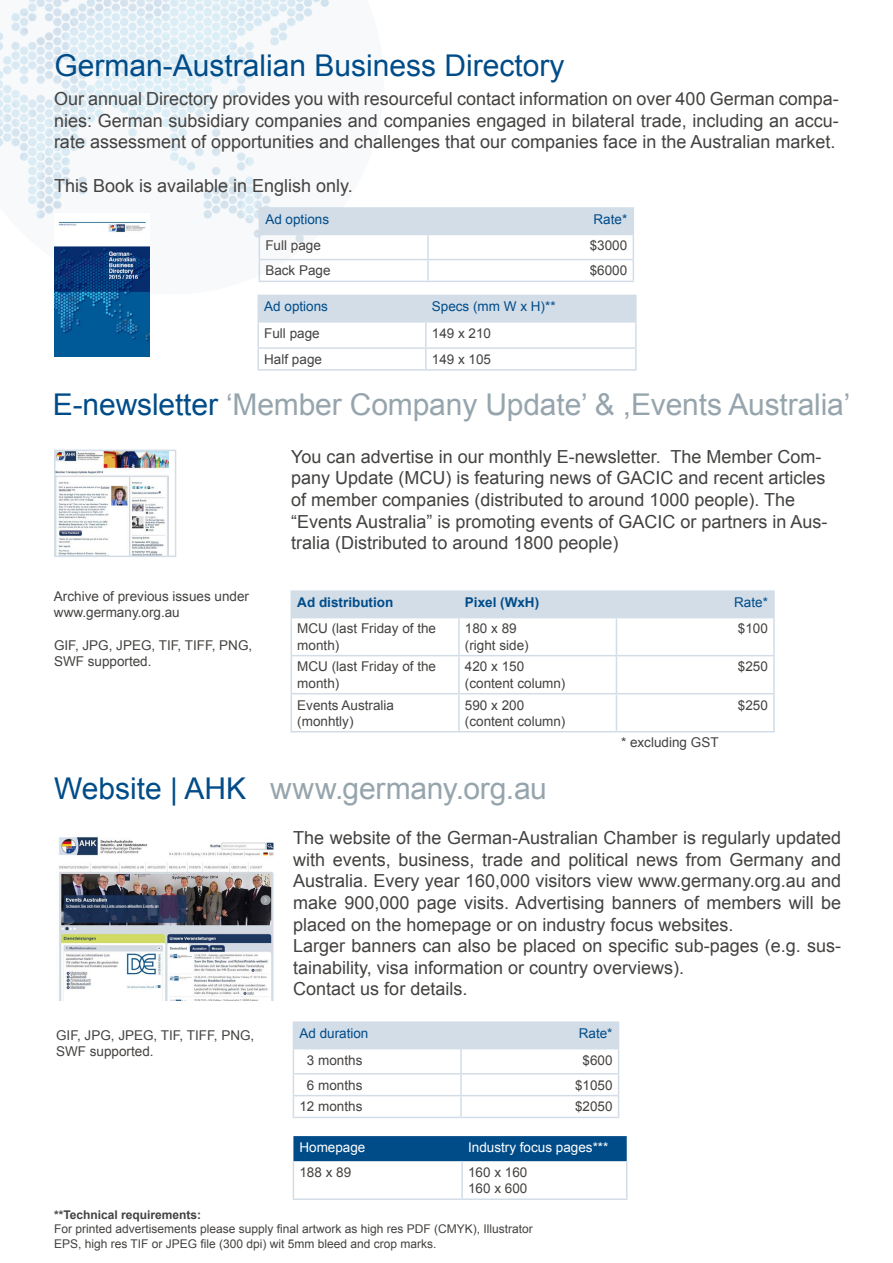
<style>
.page{position:relative;width:893px;height:1263px;background:#fff}
.page>*{position:absolute;margin:0;border:0;box-sizing:border-box;transform-origin:0 0}
.t1{font:30px "Arial";letter-spacing:-.005em;color:#96a5ad}
.t2{font:30px "Arial";color:#004c89}
.t3{font:18px/21.6px "Arial";color:#444240}
.t4{font:13.5px/16.2px "Arial";color:#444240}
.t5{font:13.5px "Arial";color:#004c89}
.t6{font:13.5px "Arial";color:#fff}
.t7{font:700 13.5px "Arial";color:#004c89}
.t8{font:12px/14.4px "Arial";color:#444240}
.t9{font:700 12px "Arial";color:#444240}
.s1{color:#004c89}
</style>
<div class="page">
<svg style="left:0;top:0;width:384px;height:295px"></svg>
<img style="left:57px;top:453px;width:112px;height:101px">
<div style="left:54px;top:450px;width:122px;height:107px;border:2px solid #d2dde8"></div>
<div style="left:259px;top:296px;width:376px;height:25px;background:#d2dde8"></div>
<hr style="left:426px;top:295px;width:211px;height:1px;background:#d2dde8">
<hr style="left:635px;top:296px;width:2px;height:25px;background:#d2dde8">
<hr style="left:425px;top:296px;width:2px;height:25px;background:#d2dde8">
<hr style="left:257px;top:295px;width:169px;height:1px;background:#d2dde8">
<hr style="left:257px;top:296px;width:2px;height:25px;background:#d2dde8">
<hr style="left:257px;top:321px;width:169px;height:2px;background:#d2dde8">
<hr style="left:257px;top:323px;width:2px;height:24px;background:#d2dde8">
<hr style="left:257px;top:347px;width:169px;height:2px;background:#d2dde8">
<hr style="left:257px;top:349px;width:2px;height:20px;background:#d2dde8">
<hr style="left:426px;top:347px;width:211px;height:2px;background:#d2dde8">
<hr style="left:257px;top:369px;width:169px;height:2px;background:#d2dde8">
<hr style="left:426px;top:369px;width:211px;height:2px;background:#d2dde8">
<hr style="left:426px;top:321px;width:211px;height:2px;background:#d2dde8">
<hr style="left:425px;top:323px;width:2px;height:24px;background:#d2dde8">
<hr style="left:635px;top:323px;width:2px;height:24px;background:#d2dde8">
<hr style="left:425px;top:349px;width:2px;height:20px;background:#d2dde8">
<hr style="left:635px;top:349px;width:2px;height:20px;background:#d2dde8">
<hr style="left:428px;top:207px;width:206px;height:2px;background:#d2dde8">
<hr style="left:259px;top:207px;width:169px;height:2px;background:#d2dde8">
<svg style="left:259px;top:209px;width:375px;height:72px"></svg>
<hr style="left:259px;top:281px;width:169px;height:1px;background:#d2dde8">
<hr style="left:428px;top:281px;width:206px;height:1px;background:#d2dde8">
<img style="left:59px;top:837px;width:215px;height:164px">
<div style="left:293px;top:1136px;width:334px;height:25px;background:#004c89"></div>
<hr style="left:461px;top:1161px;width:2px;height:37px;background:#d2dde8">
<hr style="left:293px;top:1161px;width:1px;height:37px;background:#d2dde8">
<hr style="left:293px;top:1198px;width:169px;height:2px;background:#d2dde8">
<hr style="left:462px;top:1198px;width:165px;height:2px;background:#d2dde8">
<hr style="left:626px;top:1161px;width:1px;height:37px;background:#d2dde8">
<hr style="left:293px;top:1117px;width:167px;height:1px;background:#d2dde8">
<hr style="left:461px;top:1021px;width:158px;height:2px;background:#d2dde8">
<hr style="left:293px;top:1021px;width:168px;height:2px;background:#d2dde8">
<hr style="left:460px;top:1117px;width:159px;height:1px;background:#d2dde8">
<svg style="left:293px;top:1023px;width:326px;height:94px"></svg>
<hr style="left:459px;top:590px;width:157px;height:2px;background:#d2dde8">
<hr style="left:616px;top:590px;width:159px;height:2px;background:#d2dde8">
<hr style="left:773px;top:592px;width:2px;height:25px;background:#d2dde8">
<hr style="left:291px;top:590px;width:168px;height:2px;background:#d2dde8">
<div style="left:291px;top:592px;width:482px;height:25px;background:#d2dde8"></div>
<hr style="left:458px;top:618px;width:2px;height:37px;background:#d2dde8">
<hr style="left:616px;top:618px;width:1px;height:37px;background:#d2dde8">
<hr style="left:458px;top:656px;width:2px;height:37px;background:#d2dde8">
<hr style="left:616px;top:656px;width:1px;height:37px;background:#d2dde8">
<hr style="left:458px;top:694px;width:2px;height:37px;background:#d2dde8">
<hr style="left:616px;top:694px;width:1px;height:37px;background:#d2dde8">
<hr style="left:291px;top:618px;width:1px;height:37px;background:#d2dde8">
<hr style="left:773px;top:618px;width:2px;height:37px;background:#d2dde8">
<hr style="left:291px;top:656px;width:1px;height:37px;background:#d2dde8">
<hr style="left:773px;top:656px;width:2px;height:37px;background:#d2dde8">
<hr style="left:291px;top:694px;width:1px;height:37px;background:#d2dde8">
<hr style="left:773px;top:694px;width:2px;height:37px;background:#d2dde8">
<hr style="left:291px;top:617px;width:168px;height:1px;background:#d2dde8">
<hr style="left:459px;top:617px;width:157px;height:1px;background:#d2dde8">
<hr style="left:616px;top:617px;width:159px;height:1px;background:#d2dde8">
<hr style="left:291px;top:655px;width:168px;height:1px;background:#d2dde8">
<hr style="left:459px;top:655px;width:157px;height:1px;background:#d2dde8">
<hr style="left:616px;top:655px;width:159px;height:1px;background:#d2dde8">
<hr style="left:291px;top:693px;width:168px;height:1px;background:#d2dde8">
<hr style="left:459px;top:693px;width:157px;height:1px;background:#d2dde8">
<hr style="left:616px;top:693px;width:159px;height:1px;background:#d2dde8">
<hr style="left:291px;top:731px;width:168px;height:1px;background:#d2dde8">
<hr style="left:459px;top:731px;width:157px;height:1px;background:#d2dde8">
<hr style="left:616px;top:731px;width:159px;height:1px;background:#d2dde8">
<img style="left:54px;top:214px;width:95px;height:142px">
<h1 class="t2" style="left:54px;top:46px;width:512px">German-Australian Business Directory</h1>
<p class="t3" style="left:54px;top:88px;width:786px;text-align:justify">Our annual Directory provides you with resourceful contact information on over 400 German compa&shy;nies: German subsidiary companies and companies engaged in bilateral trade, including an accu&shy;rate assessment of opportunities and challenges that our companies face in the Australian market.</p>
<p class="t3" style="left:54px;top:175px;width:300px">This Book is available in English only.</p>
<p class="t5" style="left:265px;top:210px;width:65px">Ad options</p>
<p class="t5" style="left:594px;top:210px;width:35px">Rate*</p>
<p class="t4" style="left:265px;top:238px;width:57px">Full page</p>
<p class="t4" style="left:590px;top:238px;width:39px">$3000</p>
<p class="t4" style="left:265px;top:263px;width:67px">Back Page</p>
<p class="t4" style="left:590px;top:263px;width:39px">$6000</p>
<p class="t5" style="left:264px;top:298px;width:65px">Ad options</p>
<p class="t5" style="left:432px;top:298px;width:125px">Specs (mm W x H)**</p>
<p class="t4" style="left:264px;top:325px;width:57px">Full page</p>
<p class="t4" style="left:432px;top:325px;width:61px">149 x 210</p>
<p class="t4" style="left:264px;top:351px;width:59px">Half page</p>
<p class="t4" style="left:432px;top:351px;width:61px">149 x 105</p>
<h1 class="t1" style="left:53px;top:384px;width:799px"><span class="s1">E-newsletter</span> ‘Member Company Update’ &amp; ,Events Australia’</h1>
<p class="t3" style="left:291px;top:446px;width:538px">You can advertise in our monthly E-newsletter. The Member Com&shy;pany Update (MCU) is featuring news of GACIC and recent articles of member companies (distributed to around 1000 people). The “Events Australia” is promoting events of GACIC or partners in Aus&shy;tralia (Distributed to around 1800 people)</p>
<p class="t4" style="left:54px;top:589px;width:197px">Archive of previous issues under www.germany.org.au</p>
<p class="t4" style="left:54px;top:637px;width:200px">GIF, JPG, JPEG, TIF, TIFF, PNG,<br>SWF supported.</p>
<p class="t7" style="left:297px;top:593px;width:97px">Ad distribution</p>
<p class="t7" style="left:465px;top:593px;width:76px">Pixel (WxH)</p>
<p class="t5" style="left:734px;top:593px;width:35px">Rate*</p>
<p class="t4" style="left:297px;top:621px;width:140px">MCU (last Friday of the month)</p>
<p class="t4" style="left:465px;top:621px;width:65px">180 x 89 (right side)</p>
<p class="t4" style="left:738px;top:621px;width:32px">$100</p>
<p class="t4" style="left:297px;top:659px;width:140px">MCU (last Friday of the month)</p>
<p class="t4" style="left:465px;top:659px;width:102px">420 x 150 (content column)</p>
<p class="t4" style="left:738px;top:659px;width:32px">$250</p>
<p class="t4" style="left:297px;top:697px;width:98px">Events Australia (monhtly)</p>
<p class="t4" style="left:465px;top:697px;width:102px">590 x 200 (content column)</p>
<p class="t4" style="left:738px;top:697px;width:32px">$250</p>
<p class="t4" style="left:621px;top:734px;width:99px">* excluding GST</p>
<h1 class="t1" style="left:54px;top:768px;width:494px"><span class="s1">Website | AHK</span> www.germany.org.au</h1>
<p class="t3" style="left:293px;top:827px;width:549px">The website of the German-Australian Chamber is regularly updated with events, business, trade and political news from Germany and Australia. Every year 160,000 visitors view www.germany.org.au and make 900,000 page visits. Advertising banners of members will be placed on the homepage or on industry focus websites.<br>Larger banners can also be placed on specific sub-pages (e.g. sus&shy;tainability, visa information or country overviews).<br>Contact us for details.</p>
<p class="t4" style="left:56px;top:1027px;width:200px">GIF, JPG, JPEG, TIF, TIFF, PNG,<br>SWF supported.</p>
<p class="t5" style="left:299px;top:1024px;width:71px">Ad duration</p>
<p class="t5" style="left:579px;top:1024px;width:35px">Rate*</p>
<p class="t4" style="left:307px;top:1052px;width:57px">3 months</p>
<p class="t4" style="left:582px;top:1052px;width:32px">$600</p>
<p class="t4" style="left:307px;top:1077px;width:57px">6 months</p>
<p class="t4" style="left:575px;top:1077px;width:39px">$1050</p>
<p class="t4" style="left:299px;top:1099px;width:65px">12 months</p>
<p class="t4" style="left:575px;top:1099px;width:39px">$2050</p>
<p class="t6" style="left:299px;top:1138px;width:68px">Homepage</p>
<p class="t6" style="left:468px;top:1138px;width:142px">Industry focus pages***</p>
<p class="t4" style="left:299px;top:1164px;width:53px">188 x 89</p>
<p class="t4" style="left:468px;top:1164px;width:61px">160 x 160<br>160 x 600</p>
<p class="t9" style="left:54px;top:1207px;width:149px">**Technical requirements:</p>
<p class="t8" style="left:54px;top:1222px;width:480px">For printed advertisements please supply final artwork as high res PDF (CMYK), Illustrator<br>EPS, high res TIF or JPEG file (300 dpi) wit 5mm bleed and crop marks.</p>
</div>
